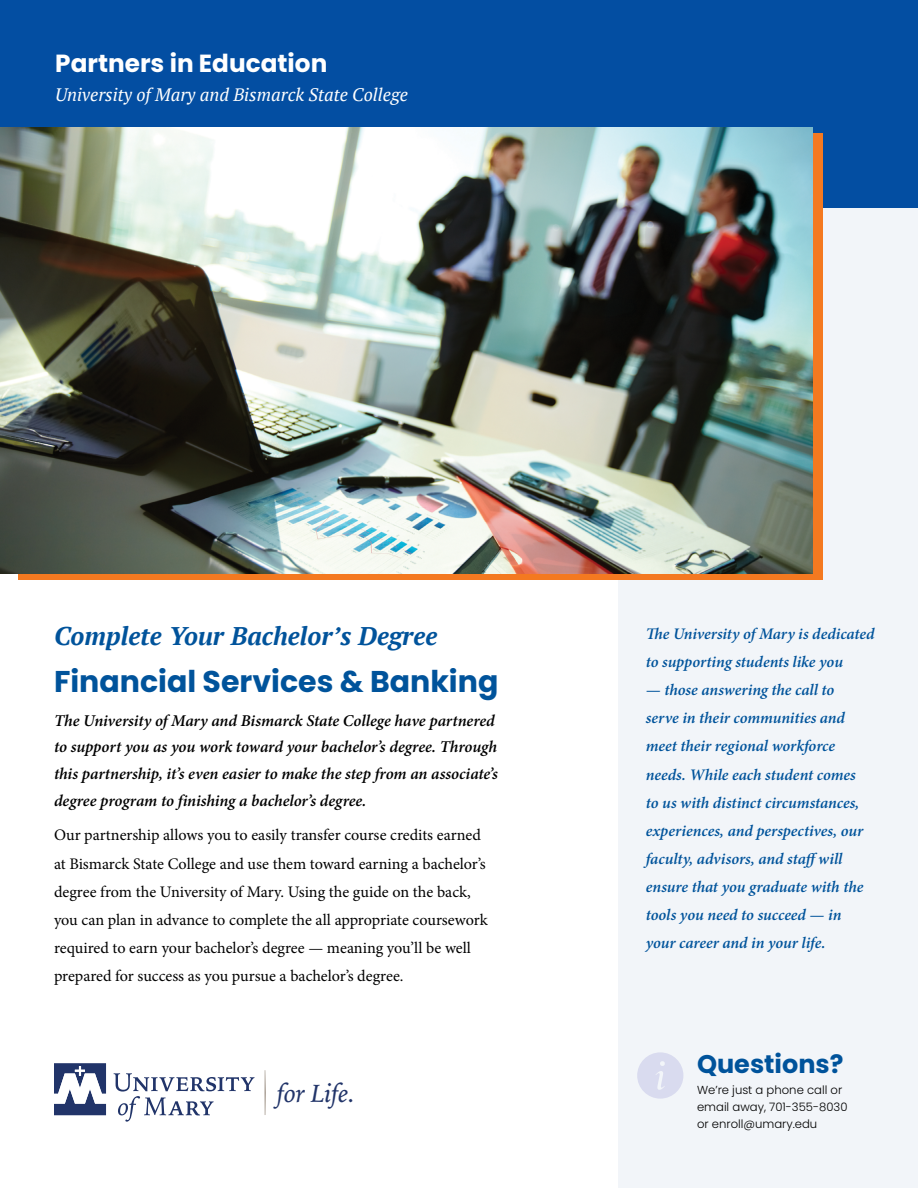
<style>
.page{position:relative;width:918px;height:1188px;background:#fff}
.page>*{position:absolute;margin:0;border:0;box-sizing:border-box;transform-origin:0 0}
.t1{font:700 30px "Poppins";color:#00539b}
.t2{font:italic 25.95px "Iowan Old Style";letter-spacing:-.025em;color:#213469}
.t3{font:italic 700 25.5px "PT Serif";color:#00539b}
.t4{font:700 25.5px "Poppins";color:#00539b}
.t5{font:700 24.75px "Poppins";color:#fff}
.t6{font:italic 18px "PT Serif";color:#fff}
.t7{font:italic 600 16.5px/26.7px "Minion Pro";letter-spacing:-.005em;color:#000}
.t8{font:italic 600 16.2px/28px "Minion Pro";letter-spacing:-.005em;color:#00539b}
.t9{font:16.2px/28px "Minion Pro";letter-spacing:-.005em;color:#000}
.t10{font:300 11.7px/17px "Poppins";color:#000}
</style>
<div class="page">
<div style="left:619px;top:0;width:299px;height:1188px;background:#f2f5f9"></div>
<div style="left:0;top:0;width:918px;height:207px;background:#034ea2"></div>
<svg style="left:637px;top:1052px;width:46px;height:47px"></svg>
<div style="left:18px;top:134px;width:805px;height:446px;background:#f47920"></div>
<img style="left:0;top:127px;width:812px;height:447px">
<svg style="left:265px;top:1070px;width:1px;height:45px"></svg>
<svg style="left:114px;top:1073px;width:140px;height:49px"></svg>
<svg style="left:54px;top:1063px;width:52px;height:52px"></svg>
<h3 class="t5" style="left:55px;top:49px;width:274px">Partners in Education</h3>
<p class="t6" style="left:55px;top:83px;width:354px">University of Mary and Bismarck State College</p>
<h3 class="t3" style="left:54px;top:620px;width:385px">Complete Your Bachelor’s Degree</h3>
<h1 class="t1" style="left:54px;top:664px;width:446px">Financial Services &amp; Banking</h1>
<p class="t7" style="left:54px;top:707px;width:445px">The University of Mary and Bismarck State College have partnered to support you as you work toward your bachelor’s degree. Through this partnership, it’s even easier to make the step from an associate’s degree program to finishing a bachelor’s degree.</p>
<p class="t9" style="left:54px;top:821px;width:435px">Our partnership allows you to easily transfer course credits earned at Bismarck State College and use them toward earning a bachelor’s degree from the University of Mary. Using the guide on the back, you can plan in advance to complete the all appropriate coursework required to earn your bachelor’s degree — meaning you’ll be well prepared for success as you pursue a bachelor’s degree.</p>
<h2 class="t2" style="left:277px;top:1071px;width:80px">for Life.</h2>
<p class="t8" style="left:646px;top:620px;width:230px">The University of Mary is dedicated to supporting students like you</p>
<p class="t8" style="left:646px;top:676px;width:219px">— those answering the call to serve in their communities and meet their regional workforce needs. While each student comes to us with distinct circumstances, experiences, and perspectives, our faculty, advisors, and staff will ensure that you graduate with the tools you need to succeed — in your career and in your life.</p>
<h3 class="t4" style="left:697px;top:1050px;width:148px">Questions?</h3>
<p class="t10" style="left:697px;top:1081px;width:152px">We’re just a phone call or email away, 701-355-8030 or enroll@umary.edu</p>
</div>
